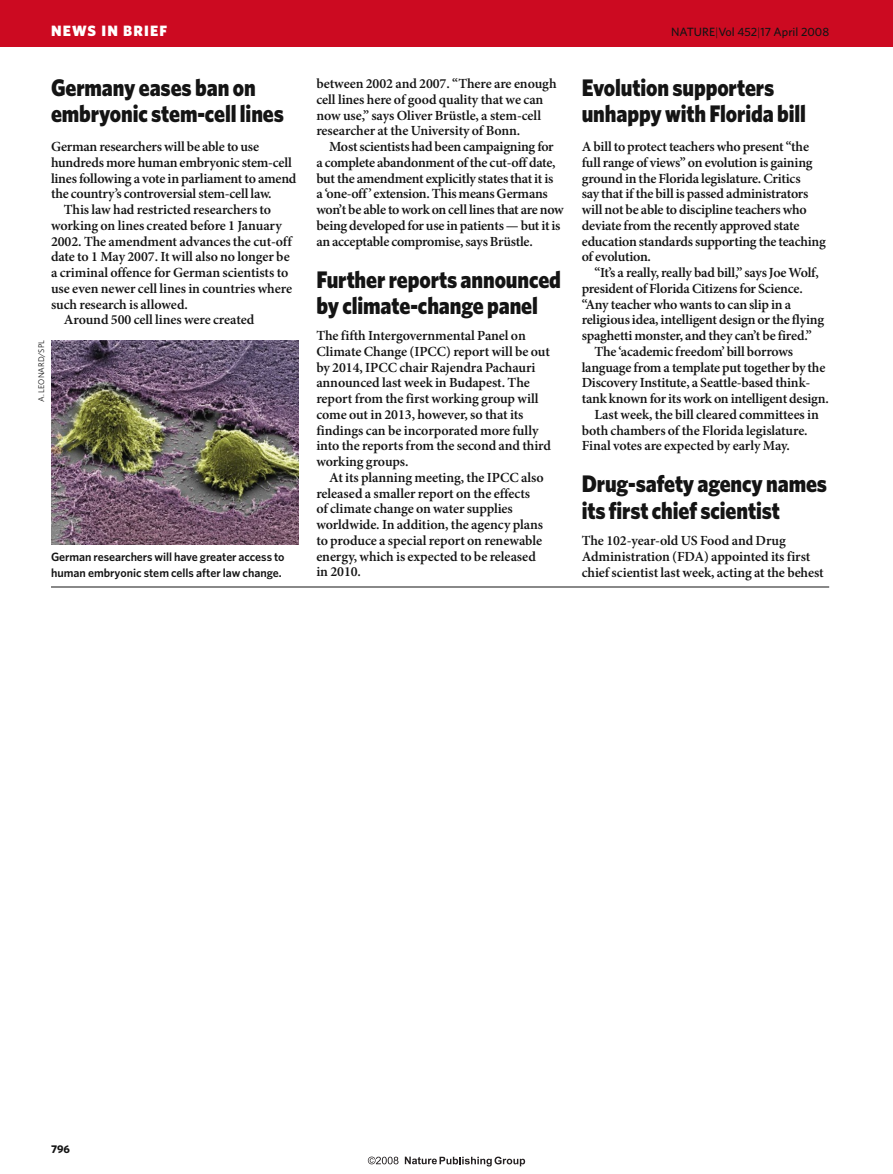
<style>
.page{position:relative;width:893px;height:1174px;background:#fff}
.page>*{position:absolute;margin:0;border:0;box-sizing:border-box;transform-origin:0 0}
.t1{font:900 24px/26.2px "Whitney";letter-spacing:-.005em;color:#141414;scale:.9 1}
.t2{font:900 15px "Whitney";letter-spacing:.075em;color:#fff}
.t3{font:600 13.95px/15.8px "Minion Pro";letter-spacing:-.015em;color:#141414}
.t4{font:600 12px/15.8px "Whitney";letter-spacing:-.005em;color:#141414}
.t5{font:500 12px "Whitney";color:#141414}
.t6{font:700 11.25px "Whitney";color:#141414}
.t7{font:8.25px "Whitney";color:#141414}
.s1{font-weight:300}
</style>
<div class="page">
<img style="left:51px;top:340px;width:247px;height:204px">
<div style="left:0;top:0;width:893px;height:47px;background:#cc0a21"></div>
<hr style="left:51px;top:587px;width:778px;height:1px;background:#141414">
<svg style="left:405px;top:1156px;width:120px;height:10px"></svg>
<svg style="left:368px;top:1156px;width:30px;height:8px"></svg>
<p class="t2" style="left:51px;top:25px;width:118px">NEWS IN BRIEF</p>
<p class="t5" style="left:671px;top:27px;width:160px">NATURE<span class="s1">|</span>Vol 452<span class="s1">|</span>17 April 2008</p>
<h1 class="t1" style="left:51px;top:77px;width:260px">Germany eases ban on embryonic stem-cell lines</h1>
<p class="t3" style="left:51px;top:140px;width:210px">German researchers will be able to use</p>
<p class="t3" style="left:51px;top:156px;width:242px">hundreds more human embryonic stem-cell</p>
<p class="t3" style="left:51px;top:171px;width:247px">lines following a vote in parliament to amend</p>
<p class="t3" style="left:51px;top:187px;width:222px">the country’s controversial stem-cell law.</p>
<p class="t3" style="left:64px;top:203px;width:209px">This law had restricted researchers to</p>
<p class="t3" style="left:51px;top:219px;width:232px">working on lines created before 1 January</p>
<p class="t3" style="left:51px;top:234px;width:242px">2002. The amendment advances the cut-off</p>
<p class="t3" style="left:51px;top:250px;width:240px">date to 1 May 2007. It will also no longer be</p>
<p class="t3" style="left:51px;top:266px;width:239px">a criminal offence for German scientists to</p>
<p class="t3" style="left:51px;top:282px;width:243px">use even newer cell lines in countries where</p>
<p class="t3" style="left:51px;top:297px;width:138px">such research is allowed.</p>
<p class="t3" style="left:64px;top:313px;width:192px">Around 500 cell lines were created</p>
<p class="t7" style="left:38px;top:401px;width:63px;rotate:-90deg">A. LEONARD/SPL</p>
<p class="t4" style="left:51px;top:549px;width:235px">German researchers will have greater access to human embryonic stem cells after law change.</p>
<p class="t3" style="left:316px;top:77px;width:242px">between 2002 and 2007. “There are enough cell lines here of good quality that we can now use,” says Oliver Brüstle, a stem-cell researcher at the University of Bonn.</p>
<p class="t3" style="left:316px;top:140px;width:249px;text-indent:13px">Most scientists had been campaigning for<br>a complete abandonment of the cut-off date, but the amendment explicitly states that it is<br>a ‘one-off’ extension. This means Germans won’t be able to work on cell lines that are now being developed for use in patients — but it is an acceptable compromise, says Brüstle.</p>
<h1 class="t1" style="left:316px;top:268px;width:273px">Further reports announced by climate-change panel</h1>
<p class="t3" style="left:316px;top:329px;width:236px">The fifth Intergovernmental Panel on Climate Change (IPCC) report will be out by 2014, IPCC chair Rajendra Pachauri announced last week in Budapest. The report from the first working group will come out in 2013, however, so that its findings can be incorporated more fully into the reports from the second and third working groups.</p>
<p class="t3" style="left:316px;top:471px;width:229px;text-indent:13px">At its planning meeting, the IPCC also released a smaller report on the effects of climate change on water supplies worldwide. In addition, the agency plans to produce a special report on renewable energy, which is expected to be released in 2010.</p>
<h1 class="t1" style="left:582px;top:77px;width:251px">Evolution supporters unhappy with Florida bill</h1>
<p class="t3" style="left:582px;top:140px;width:246px">A bill to protect teachers who present “the full range of views” on evolution is gaining ground in the Florida legislature. Critics<br>say that if the bill is passed administrators will not be able to discipline teachers who deviate from the recently approved state education standards supporting the teaching of evolution.</p>
<p class="t3" style="left:594px;top:266px;width:226px">“It’s a really, really bad bill,” says Joe Wolf,</p>
<p class="t3" style="left:582px;top:282px;width:223px">president of Florida Citizens for Science.</p>
<p class="t3" style="left:582px;top:297px;width:211px">“Any teacher who wants to can slip in a</p>
<p class="t3" style="left:582px;top:313px;width:244px">religious idea, intelligent design or the flying</p>
<p class="t3" style="left:582px;top:329px;width:231px">spaghetti monster, and they can’t be fired.”</p>
<p class="t3" style="left:594px;top:345px;width:200px">The ‘academic freedom’ bill borrows</p>
<p class="t3" style="left:582px;top:360px;width:245px">language from a template put together by the</p>
<p class="t3" style="left:582px;top:376px;width:230px">Discovery Institute, a Seattle-based think-</p>
<p class="t3" style="left:582px;top:392px;width:249px">tank known for its work on intelligent design.</p>
<p class="t3" style="left:594px;top:408px;width:226px">Last week, the bill cleared committees in</p>
<p class="t3" style="left:582px;top:423px;width:227px">both chambers of the Florida legislature.</p>
<p class="t3" style="left:582px;top:439px;width:210px">Final votes are expected by early May.</p>
<h1 class="t1" style="left:582px;top:473px;width:274px">Drug-safety agency names its first chief scientist</h1>
<p class="t3" style="left:582px;top:534px;width:244px">The 102-year-old US Food and Drug<br>Administration (FDA) appointed its first chief scientist last week, acting at the behest</p>
<p class="t6" style="left:51px;top:1144px;width:21px">796</p>
</div>
